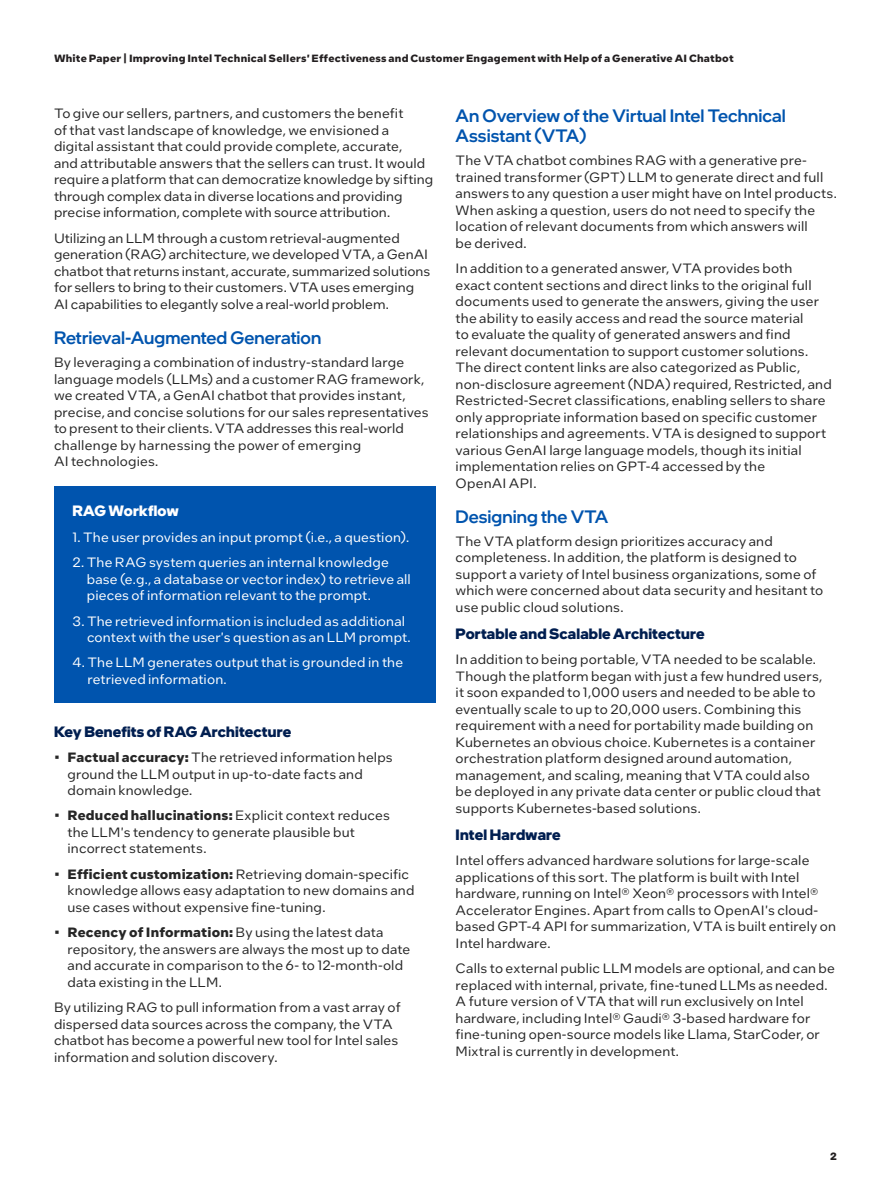
<style>
.page{position:relative;width:891px;height:1188px;background:#fff}
.page>*{position:absolute;margin:0;border:0;box-sizing:border-box;transform-origin:0 0}
.t1{font:500 18px/19.5px "Intel One Display";letter-spacing:.005em;color:#0054ae}
.t2{font:700 15px "Intel One Display";letter-spacing:.01em;color:#001e50}
.t3{font:700 15px "Intel One Display";color:#fff}
.t4{font:13.5px/16.5px "Intel One Text";letter-spacing:.01em;color:#262626}
.t5{font:13.5px/16.5px "Intel One Text";letter-spacing:.01em;color:#fff}
.t6{font:700 10.5px "Intel One Text";letter-spacing:.02em;color:#231f20}
.s1{font-weight:700}
</style>
<div class="page">
<div style="left:54px;top:486px;width:381px;height:216px;background:#0054ae"></div>
<p class="t6" style="left:54px;top:51px;width:681px">White Paper | Improving Intel Technical Sellers' Effectiveness and Customer Engagement with Help of a Generative AI Chatbot</p>
<p class="t4" style="left:54px;top:105px;width:381px">To give our sellers, partners, and customers the benefit<br>of that vast landscape of knowledge, we envisioned a<br>digital assistant that could provide complete, accurate,<br>and attributable answers that the sellers can trust. It would require a platform that can democratize knowledge by sifting through complex data in diverse locations and providing precise information, complete with source attribution.</p>
<p class="t4" style="left:54px;top:229px;width:378px">Utilizing an LLM through a custom retrieval-augmented generation (RAG) architecture, we developed VTA, a GenAI chatbot that returns instant, accurate, summarized solutions for sellers to bring to their customers. VTA uses emerging AI capabilities to elegantly solve a real-world problem.</p>
<h2 class="t1" style="left:54px;top:328px;width:269px">Retrieval-Augmented Generation</h2>
<p class="t4" style="left:54px;top:354px;width:376px">By leveraging a combination of industry-standard large language models (LLMs) and a customer RAG framework, we created VTA, a GenAI chatbot that provides instant, precise, and concise solutions for our sales representatives to present to their clients. VTA addresses this real-world challenge by harnessing the power of emerging<br>AI technologies.</p>
<h3 class="t3" style="left:72px;top:501px;width:108px">RAG Workflow</h3>
<p class="t5" style="left:72px;top:528px;width:338px">1. The user provides an input prompt (i.e., a question).</p>
<p class="t5" style="left:87px;top:554px;width:326px;text-indent:-14px">2. The RAG system queries an internal knowledge base (e.g., a database or vector index) to retrieve all pieces of information relevant to the prompt.</p>
<p class="t5" style="left:87px;top:612px;width:325px;text-indent:-15px">3. The retrieved information is included as additional context with the user's question as an LLM prompt.</p>
<p class="t5" style="left:87px;top:654px;width:317px;text-indent:-15px">4. The LLM generates output that is grounded in the retrieved information.</p>
<h3 class="t2" style="left:54px;top:721px;width:239px">Key Benefits of RAG Architecture</h3>
<p class="t4" style="left:68px;top:749px;width:327px;text-indent:-14px">• <span class="s1">Factual accuracy:</span> The retrieved information helps ground the LLM output in up-to-date facts and domain knowledge.</p>
<p class="t4" style="left:68px;top:807px;width:324px;text-indent:-14px">• <span class="s1">Reduced hallucinations:</span> Explicit context reduces the LLM's tendency to generate plausible but incorrect statements.</p>
<p class="t4" style="left:68px;top:865px;width:348px;text-indent:-14px">• <span class="s1">Efficient customization:</span> Retrieving domain-specific knowledge allows easy adaptation to new domains and use cases without expensive fine-tuning.</p>
<p class="t4" style="left:68px;top:924px;width:344px;text-indent:-14px">• <span class="s1">Recency of Information:</span> By using the latest data repository, the answers are always the most up to date and accurate in comparison to the 6- to 12-month-old data existing in the LLM.</p>
<p class="t4" style="left:54px;top:999px;width:348px">By utilizing RAG to pull information from a vast array of dispersed data sources across the company, the VTA chatbot has become a powerful new tool for Intel sales information and solution discovery.</p>
<h2 class="t1" style="left:456px;top:106px;width:332px">An Overview of the Virtual Intel Technical<br>Assistant (VTA)</h2>
<p class="t4" style="left:456px;top:152px;width:383px">The VTA chatbot combines RAG with a generative pre&shy;trained transformer (GPT) LLM to generate direct and full answers to any question a user might have on Intel products.<br>When asking a question, users do not need to specify the location of relevant documents from which answers will<br>be derived.</p>
<p class="t4" style="left:456px;top:260px;width:378px">In addition to a generated answer, VTA provides both<br>exact content sections and direct links to the original full documents used to generate the answers, giving the user the ability to easily access and read the source material<br>to evaluate the quality of generated answers and find relevant documentation to support customer solutions.<br>The direct content links are also categorized as Public, non-disclosure agreement (NDA) required, Restricted, and Restricted-Secret classifications, enabling sellers to share only appropriate information based on specific customer relationships and agreements. VTA is designed to support various GenAI large language models, though its initial implementation relies on GPT-4 accessed by the<br>OpenAI API.</p>
<h2 class="t1" style="left:456px;top:506px;width:154px">Designing the VTA</h2>
<p class="t4" style="left:456px;top:533px;width:369px">The VTA platform design prioritizes accuracy and completeness. In addition, the platform is designed to support a variety of Intel business organizations, some of which were concerned about data security and hesitant to use public cloud solutions.</p>
<h3 class="t2" style="left:456px;top:623px;width:250px">Portable and Scalable Architecture</h3>
<p class="t4" style="left:456px;top:651px;width:368px">In addition to being portable, VTA needed to be scalable.<br>Though the platform began with just a few hundred users, it soon expanded to 1,000 users and needed to be able to eventually scale to up to 20,000 users. Combining this requirement with a need for portability made building on Kubernetes an obvious choice. Kubernetes is a container orchestration platform designed around automation, management, and scaling, meaning that VTA could also be deployed in any private data center or public cloud that supports Kubernetes-based solutions.</p>
<h3 class="t2" style="left:456px;top:824px;width:107px">Intel Hardware</h3>
<p class="t4" style="left:456px;top:852px;width:382px">Intel offers advanced hardware solutions for large-scale applications of this sort. The platform is built with Intel hardware, running on Intel® Xeon® processors with Intel® Accelerator Engines. Apart from calls to OpenAI's cloud&shy;based GPT-4 API for summarization, VTA is built entirely on Intel hardware.</p>
<p class="t4" style="left:456px;top:960px;width:381px">Calls to external public LLM models are optional, and can be replaced with internal, private, fine-tuned LLMs as needed.<br>A future version of VTA that will run exclusively on Intel hardware, including Intel® Gaudi® 3-based hardware for fine-tuning open-source models like Llama, StarCoder, or Mixtral is currently in development.</p>
<p class="t6" style="left:830px;top:1149px;width:8px">2</p>
</div>
